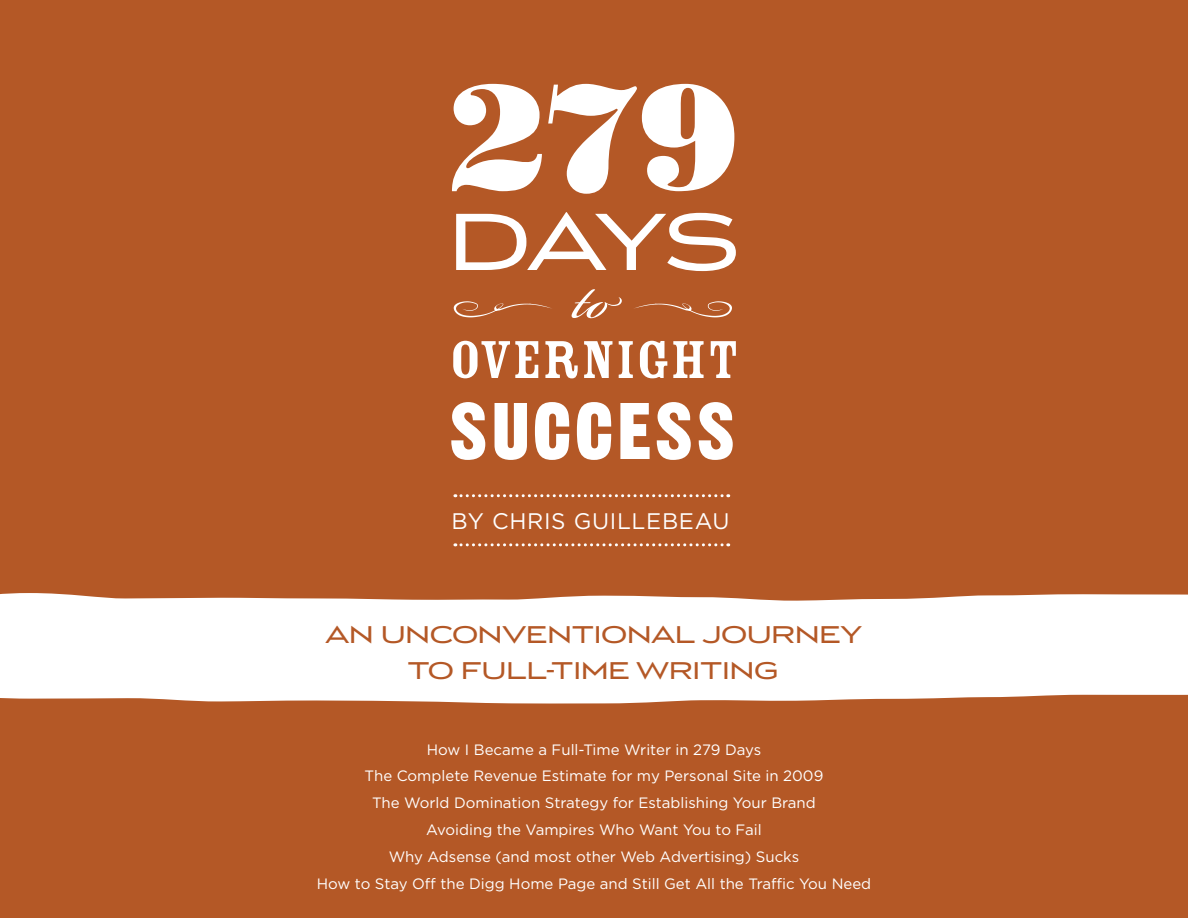
<style>
.page{position:relative;width:1188px;height:918px;background:#b45826}
.page>*{position:absolute;margin:0;border:0;box-sizing:border-box;transform-origin:0 0}
.t1{font:148.5px "Bodoni Poster";color:#fff}
.t2{font:90px "Luxury Gold";color:#fff}
.t3{font:90px "Bickham Script Pro";color:#fff}
.t4{font:78px "Gothic Thirteen";letter-spacing:.04em;color:#fff}
.t5{font:58.5px "Rosewood Std Fill";color:#fff}
.t6{font:27px/36px "Luxury Gold";color:#b45826;text-align:center}
.t7{font:22.5px "Gotham";letter-spacing:.03em;color:#fff}
.t8{font:15px/27px "Gotham";color:#fff;text-align:center}
</style>
<div class="page">
<svg style="left:634px;top:301px;width:98px;height:16px"></svg>
<svg style="left:454px;top:301px;width:98px;height:16px"></svg>
<svg style="left:455px;top:494px;width:274px;height:3px"></svg>
<svg style="left:455px;top:543px;width:274px;height:3px"></svg>
<svg style="left:0;top:593px;width:1188px;height:111px;background:#f9f1ee"></svg>
<h1 class="t1" style="left:449px;top:46px;width:291px">279</h1>
<h2 class="t2" style="left:449px;top:193px;width:292px">DAYS</h2>
<h2 class="t3" style="left:572px;top:234px;width:45px">to</h2>
<h3 class="t5" style="left:449px;top:328px;width:292px">OVERNIGHT</h3>
<h3 class="t4" style="left:449px;top:383px;width:288px">SUCCESS</h3>
<h3 class="t7" style="left:452px;top:506px;width:280px">by chris guillebeau</h3>
<h3 class="t6" style="left:325px;top:617px;width:539px">AN UNCONVENTIONAL JOURNEY<br>TO FULL-TIME WRITING</h3>
<p class="t8" style="left:317px;top:735px;width:556px">H ow I Became a Full-Time Writer in 279 Days<br>The Complete Revenue Estimate for my Personal Site in 2009<br>The World Domination Strategy for Establishing Your Brand<br>Avoiding the Vampires Who Want You to Fail<br>Why Adsense (and most other Web Advertising) Sucks<br>How to Stay Off the Digg Home Page and Still Get All the Traffic You Need</p>
</div>
